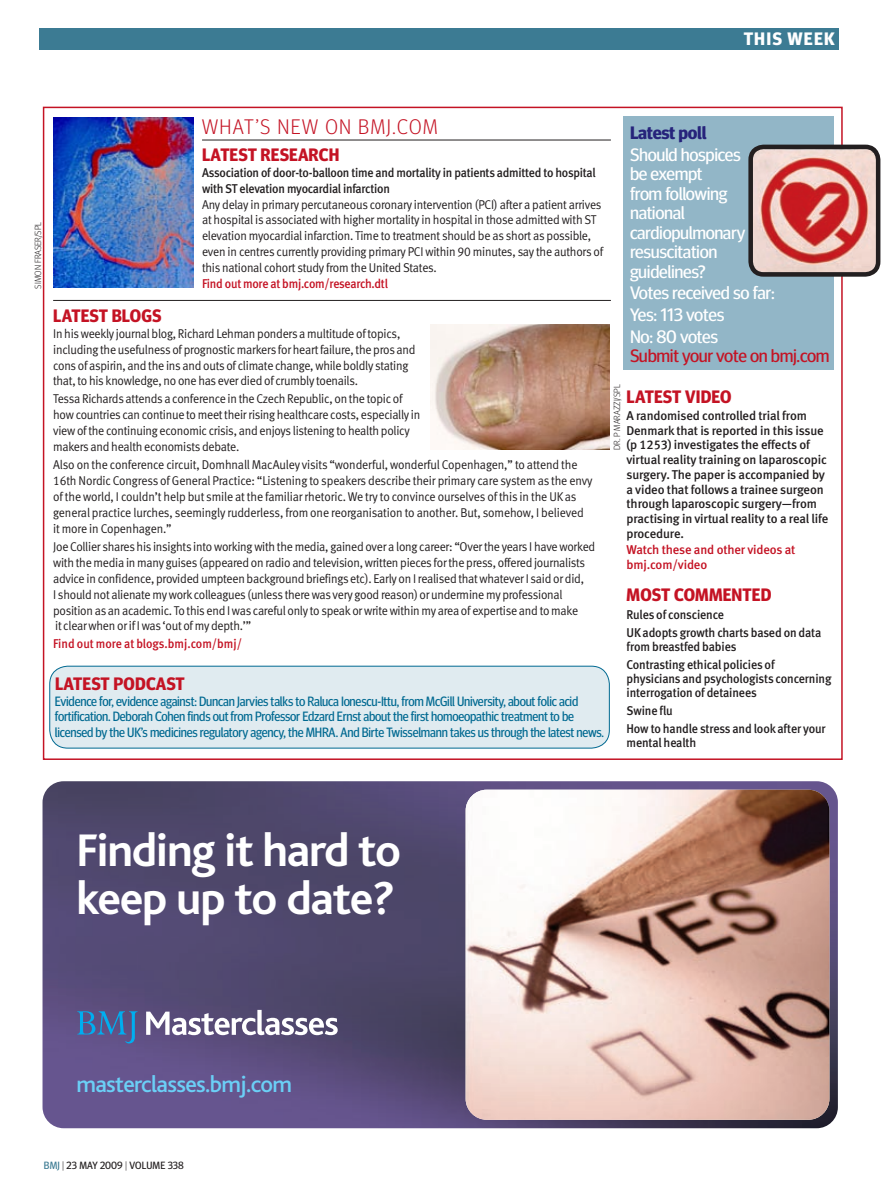
<style>
.page{position:relative;width:893px;height:1191px;background:#fff}
.page>*{position:absolute;margin:0;border:0;box-sizing:border-box;transform-origin:0 0}
.t1{font:700 47.7px/47.7px "Bliss";letter-spacing:-.03em;color:#fff}
.t2{font:500 23.85px "Bliss";letter-spacing:-.03em;color:#6bcff6}
.t3{font:300 21px "Meta Headline OT";letter-spacing:.06em;color:#c41324}
.column_author{font:18px/19.5px "Meta Headline OT";letter-spacing:-.02em;color:#fff;scale:1.04 1}
.column_author-2{font:700 18px "Meta Headline OT";letter-spacing:.01em;color:#c41324}
.column_author-3{font:18px/19.5px "Meta Headline OT";letter-spacing:-.02em;color:#c41324;scale:1.04 1}
._12_pt_subhead{font:700 18px "Meta Headline OT";letter-spacing:.01em;color:#c41324}
.column_author-4{font:700 18px "Meta Headline OT";letter-spacing:-.015em;color:#26237b;scale:1.04 1}
.t4{font:700 18px "Meta Headline OT";letter-spacing:.06em;color:#fff}
.bmj_com_blu_cody_te{font:13.5px/15.8px "Meta Headline OT";letter-spacing:-.015em;color:#006991;scale:.95 1}
.sans_text{font:12.75px/15.9px "Meta Normal LF";letter-spacing:-.02em;color:#231f20;scale:.94 1}
.bmj_com_red_links{font:12.75px/15.9px "Meta Normal LF";letter-spacing:-.02em;color:#231f20;scale:.94 1}
.column_author-5{font:12.75px/14.7px "Meta Medium LF";letter-spacing:-.01em;color:#231f20}
.sans_text-2{font:12.75px/14.2px "Meta Medium LF";letter-spacing:-.01em;color:#231f20;scale:.95 1}
.bmj_com_red_links-2{font:12.75px/15.8px "Meta Medium LF";letter-spacing:-.02em;color:#231f20;scale:.94 1}
.column_author-6{font:12.75px/14.7px "Meta Medium LF";letter-spacing:-.01em;color:#c41324}
.bmj_com_red_links-3{font:12.75px "Meta Medium LF";letter-spacing:-.02em;color:#c41324;scale:.94 1}
.sans_text-3{font:12.75px "Meta Medium LF";color:#c41324;scale:.94 1}
.t5{font:10.5px "Meta Headline OT";color:#231f20}
.credit{font:300 9px "Meta Headline OT";letter-spacing:.005em;color:#231f20}
.s1{color:#fff}
.s2{color:#3c7b93}
.s3{font-weight:300}
</style>
<div class="page">
<div style="left:40px;top:28px;width:799px;height:22px;background:#3c7b93"></div>
<img style="left:43px;top:781px;width:795px;height:347px">
<img style="left:466px;top:789px;width:363px;height:330px">
<svg style="left:77px;top:1011px;width:60px;height:32px;background:#47689f"></svg>
<svg style="left:146px;top:1010px;width:192px;height:25px"></svg>
<hr style="left:202px;top:140px;width:409px;height:1px;background:#231f20">
<hr style="left:53px;top:300px;width:558px;height:1px;background:#231f20">
<img style="left:54px;top:117px;width:140px;height:171px">
<div style="left:624px;top:116px;width:210px;height:254px;background:#92b6c7"></div>
<img style="left:754px;top:151px;width:120px;height:120px">
<div style="left:748px;top:145px;width:132px;height:132px;border:5px solid #231f20;border-radius:13px"></div>
<img style="left:430px;top:325px;width:179px;height:124px">
<div style="left:50px;top:666px;width:559px;height:82px;background:#e0ebf0;border-radius:18px"></div>
<div style="left:50px;top:666px;width:559px;height:82px;border:1px solid #006991;border-radius:18px"></div>
<p class="t4" style="left:744px;top:28px;width:92px">THIS WEEK</p>
<p class="credit" style="left:33px;top:288px;width:68px;rotate:-90deg">SIMON FRASER/SPL</p>
<p class="t3" style="left:202px;top:114px;width:236px">WHAT’S NEW ON BMJ.COM</p>
<p class="_12_pt_subhead" style="left:202px;top:144px;width:139px">LATEST RESEARCH</p>
<p class="bmj_com_red_links-2" style="left:202px;top:165px;width:420px">Association of door-to-balloon time and mortality in patients admitted to hospital with ST elevation myocardial infarction</p>
<p class="bmj_com_red_links" style="left:202px;top:196px;width:428px">Any delay in primary percutaneous coronary intervention (PCI) after a patient arrives at hospital is associated with higher mortality in hospital in those admitted with ST elevation myocardial infarction. Time to treatment should be as short as possible, even in centres currently providing primary PCI within 90 minutes, say the authors of this national cohort study from the United States.</p>
<p class="bmj_com_red_links-3" style="left:202px;top:276px;width:199px">Find out more at bmj.com/research.dtl</p>
<p class="_12_pt_subhead" style="left:53px;top:305px;width:110px">LATEST BLOGS</p>
<p class="sans_text" style="left:53px;top:325px;width:387px">In his weekly journal blog, Richard Lehman ponders a multitude of topics, including the usefulness of prognostic markers for heart failure, the pros and cons of aspirin, and the ins and outs of climate change, while boldly stating that, to his knowledge, no one has ever died of crumbly toenails.</p>
<p class="sans_text" style="left:53px;top:391px;width:392px">Tessa Richards attends a conference in the Czech Republic, on the topic of how countries can continue to meet their rising healthcare costs, especially in view of the continuing economic crisis, and enjoys listening to health policy makers and health economists debate.</p>
<p class="sans_text" style="left:53px;top:457px;width:575px">Also on the conference circuit, Domhnall MacAuley visits “wonderful, wonderful Copenhagen,” to attend the 16th Nordic Congress of General Practice: “Listening to speakers describe their primary care system as the envy of the world, I couldn’t help but smile at the familiar rhetoric. We try to convince ourselves of this in the UK as general practice lurches, seemingly rudderless, from one reorganisation to another. But, somehow, I believed it more in Copenhagen.”</p>
<p class="sans_text" style="left:53px;top:538px;width:578px">Joe Collier shares his insights into working with the media, gained over a long career: “Over the years I have worked with the media in many guises (appeared on radio and television, written pieces for the press, offered journalists advice in confidence, provided umpteen background briefings etc). Early on I realised that whatever I said or did,<br>I should not alienate my work colleagues (unless there was very good reason) or undermine my professional position as an academic. To this end I was careful only to speak or write within my area of expertise and to make<br>it clear when or if I was ‘out of my depth.’”</p>
<p class="sans_text-3" style="left:53px;top:636px;width:202px">Find out more at blogs.bmj.com/bmj/</p>
<p class="column_author-2" style="left:55px;top:673px;width:19px">LATEST</p>
<p class="column_author-2" style="left:113px;top:673px;width:22px">PODCAST</p>
<p class="bmj_com_blu_cody_te" style="left:55px;top:693px;width:579px">Evidence for, evidence against: Duncan Jarvies talks to Raluca Ionescu-Ittu, from McGill University, about folic acid fortification. Deborah Cohen finds out from Professor Edzard Ernst about the first homoeopathic treatment to be licensed by the UK’s medicines regulatory agency, the MHRA. And Birte Twisselmann takes us through the latest news.</p>
<p class="column_author-4" style="left:630px;top:122px;width:75px">LATEST POLL</p>
<p class="column_author" style="left:630px;top:144px;width:112px">Should hospices be exempt<br>from following national cardiopulmonary resuscitation guidelines?</p>
<p class="column_author" style="left:630px;top:283px;width:141px">Votes received so far:</p>
<p class="column_author" style="left:630px;top:304px;width:92px">Yes: 113 votes</p>
<p class="column_author-3" style="left:630px;top:326px;width:193px"><span class="s1">No: 80 votes<br></span>Submit your vote on bmj.com</p>
<p class="credit" style="left:612px;top:450px;width:67px;rotate:-90deg">DR. P MARAZZI/SPL</p>
<p class="column_author-2" style="left:627px;top:386px;width:106px">LATEST VIDEO</p>
<p class="column_author-5" style="left:626px;top:408px;width:203px">A randomised controlled trial from Denmark that is reported in this issue (p 1253) investigates the effects of virtual reality training on laparoscopic surgery. The paper is accompanied by a video that follows a trainee surgeon through laparoscopic surgery—from practising in virtual reality to a real life procedure.</p>
<p class="column_author-6" style="left:626px;top:542px;width:170px">Watch these and other videos at bmj.com/video</p>
<p class="column_author-2" style="left:627px;top:584px;width:25px">MOST</p>
<p class="column_author-2" style="left:674px;top:584px;width:80px">COMMENTED</p>
<p class="sans_text-2" style="left:626px;top:607px;width:104px">Rules of conscience</p>
<p class="sans_text-2" style="left:626px;top:625px;width:207px">UK adopts growth charts based on data from breastfed babies</p>
<p class="sans_text-2" style="left:626px;top:657px;width:217px">Contrasting ethical policies of physicians and psychologists concerning interrogation of detainees</p>
<p class="sans_text-2" style="left:626px;top:703px;width:50px">Swine flu</p>
<p class="sans_text-2" style="left:626px;top:721px;width:211px">How to handle stress and look after your mental health</p>
<p class="t1" style="left:76px;top:827px;width:326px">Finding it hard to keep up to date?</p>
<p class="t2" style="left:76px;top:1072px;width:217px">masterclasses.bmj.com</p>
<p class="t5" style="left:44px;top:1159px;width:141px"><span class="s2">BMJ</span> <span class="s3">|</span> 23 may 2009 <span class="s3">|</span> Volume 338</p>
</div>
